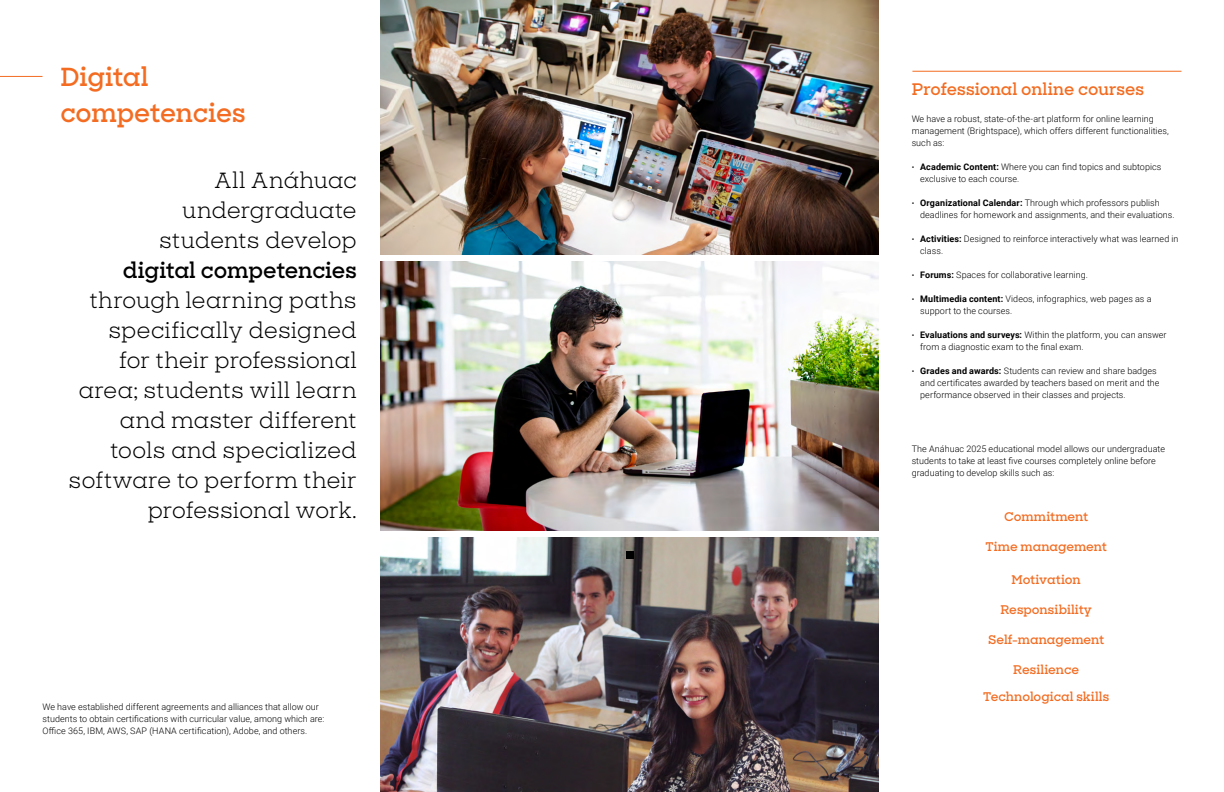
<style>
.page{position:relative;width:1224px;height:792px;background:#fff}
.page>*{position:absolute;margin:0;border:0;box-sizing:border-box;transform-origin:0 0}
.t1{font:600 25px/36px "Sharp Slab";letter-spacing:-.01em;color:#f36c21}
.t2{font:21px/30px "Sharp Slab";letter-spacing:-.01em;color:#000;text-align:right}
.t3{font:600 21px "Sharp Slab";letter-spacing:-.005em;color:#000}
.t4{font:600 16px "Sharp Slab";color:#f36c21}
.t5{font:600 12px "Sharp Slab";letter-spacing:-.005em;color:#f36c21}
.t6{font:300 9px/12px "Roboto";letter-spacing:.005em;color:#000}
.s1{font-size:8px}
.s2{font-weight:700}
</style>
<div class="page">
<hr style="left:912px;top:71px;width:269px;height:1px;background:#f36c21">
<img style="left:380px;top:0;width:498px;height:254px">
<img style="left:380px;top:262px;width:498px;height:268px">
<img style="left:380px;top:538px;width:498px;height:254px">
<div style="left:626px;top:551px;width:8px;height:7px;background:#000"></div>
<hr style="left:0;top:76px;width:43px;height:1px;background:#f36c21">
<h1 class="t1" style="left:60px;top:58px;width:187px">Digital competencies</h1>
<h2 class="t2" style="left:159px;top:165px;width:199px">All Anáhuac undergraduate students develop</h2>
<h2 class="t3" style="left:123px;top:255px;width:235px">digital competencies</h2>
<h2 class="t2" style="left:69px;top:285px;width:290px">through learning paths specifically designed<br>for their professional area; students will learn and master different tools and specialized software to perform their professional work.</h2>
<p class="t6" style="left:43px;top:700px;width:284px">We have established different agreements and alliances that allow our students to obtain certifications with curricular value, among which are:<br>Office 365, IBM, AWS, SAP (HANA certification), Adobe, and others.</p>
<h3 class="t4" style="left:912px;top:77px;width:234px">Professional online courses</h3>
<p class="t6" style="left:912px;top:112px;width:259px">We have a robust, state-of-the-art platform for online learning management (Brightspace), which offers different functionalities, such as:</p>
<p class="t6" style="left:920px;top:160px;width:243px;text-indent:-9px"><span class="s1">•</span> <span class="s2">Academic Content:</span> Where you can find topics and subtopics exclusive to each course.</p>
<p class="t6" style="left:920px;top:196px;width:256px;text-indent:-9px"><span class="s1">•</span> <span class="s2">Organizational Calendar:</span> Through which professors publish deadlines for homework and assignments, and their evaluations.</p>
<p class="t6" style="left:920px;top:232px;width:260px;text-indent:-9px"><span class="s1">•</span> <span class="s2">Activities:</span> Designed to reinforce interactively what was learned in class.</p>
<p class="t6" style="left:912px;top:268px;width:178px"><span class="s1">•</span> <span class="s2">Forums:</span> Spaces for collaborative learning.</p>
<p class="t6" style="left:920px;top:292px;width:233px;text-indent:-9px"><span class="s1">•</span> <span class="s2">Multimedia content:</span> Videos, infographics, web pages as a support to the courses.</p>
<p class="t6" style="left:920px;top:328px;width:248px;text-indent:-9px"><span class="s1">•</span> <span class="s2">Evaluations and surveys:</span> Within the platform, you can answer from a diagnostic exam to the final exam.</p>
<p class="t6" style="left:920px;top:364px;width:241px;text-indent:-9px"><span class="s1">•</span> <span class="s2">Grades and awards:</span> Students can review and share badges and certificates awarded by teachers based on merit and the performance observed in their classes and projects.</p>
<p class="t6" style="left:912px;top:442px;width:255px">The Anáhuac 2025 educational model allows our undergraduate students to take at least five courses completely online before graduating to develop skills such as:</p>
<h3 class="t5" style="left:1004px;top:508px;width:86px">Commitment</h3>
<h3 class="t5" style="left:985px;top:538px;width:123px">Time management</h3>
<h3 class="t5" style="left:1011px;top:571px;width:71px">Motivation</h3>
<h3 class="t5" style="left:1000px;top:601px;width:93px">Responsibility</h3>
<h3 class="t5" style="left:988px;top:631px;width:118px">Self-management</h3>
<h3 class="t5" style="left:1013px;top:661px;width:67px">Resilience</h3>
<h3 class="t5" style="left:983px;top:688px;width:128px">Technological skills</h3>
</div>
